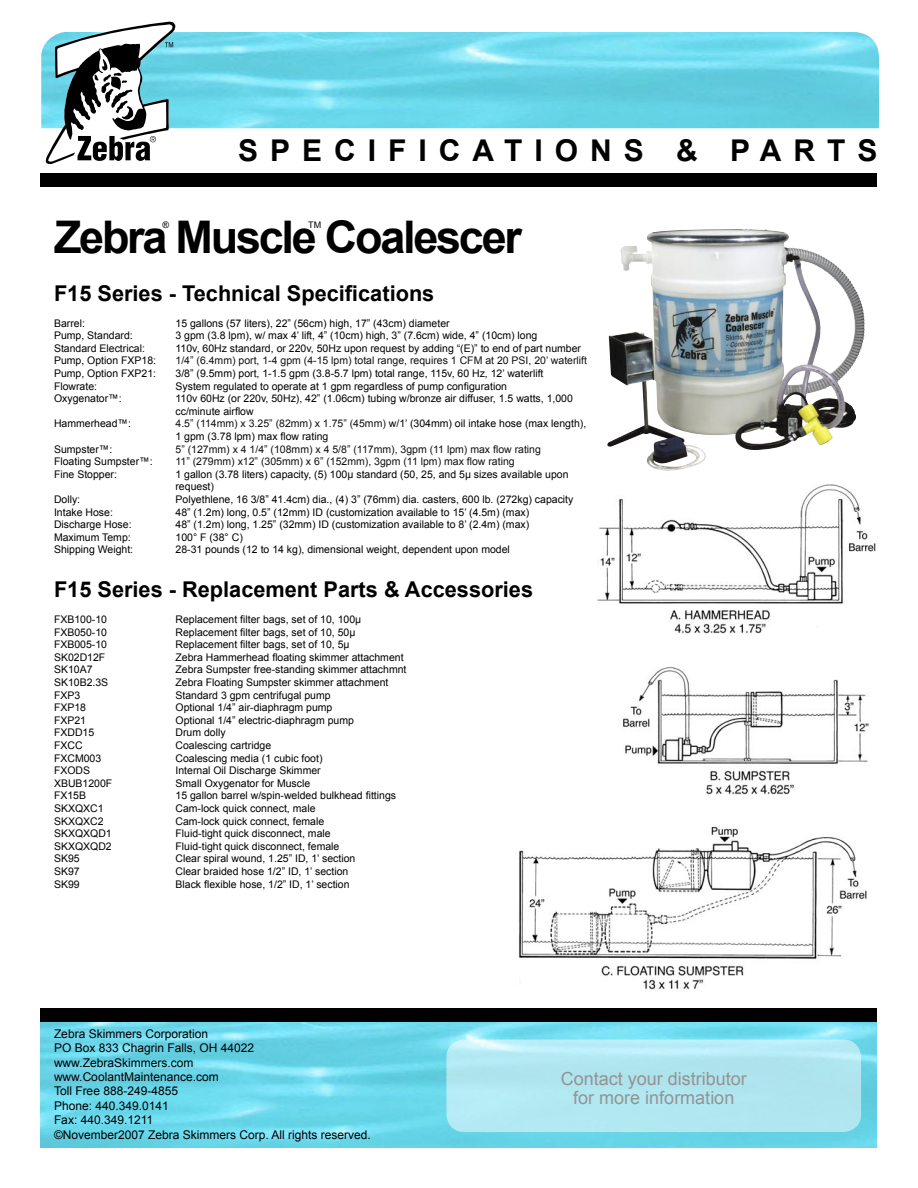
<style>
.page{position:relative;width:918px;height:1188px;background:#fff}
.page>*{position:absolute;margin:0;border:0;box-sizing:border-box;transform-origin:0 0}
.t1{font:700 45px "Arial";letter-spacing:-.05em;color:#000}
.t2{font:700 30px "Arial";letter-spacing:.4em;color:#000}
.subhead1{font:700 21.75px "Arial";color:#000}
.t3{font:18px "Arial";color:#939393}
.t4{font:12px "Arial";color:#000}
.body1_indent{font:10.5px/12.6px "Arial";color:#000}
.body1_indent-2{font:10.5px "Arial";color:#111}
.t5{font:9px "Arial";color:#000}
.s1{color:#111}
</style>
<div class="page">
<img style="left:40px;top:1022px;width:836px;height:126px">
<div style="left:40px;top:173px;width:838px;height:14px;background:#000"></div>
<img style="left:41px;top:32px;width:838px;height:96px">
<div style="left:40px;top:1008px;width:838px;height:14px;background:#000"></div>
<svg style="left:446px;top:1040px;width:415px;height:92px"></svg>
<svg style="left:45px;top:22px;width:131px;height:142px"></svg>
<img style="left:597px;top:484px;width:279px;height:150px">
<img style="left:623px;top:667px;width:246px;height:128px">
<img style="left:518px;top:826px;width:349px;height:164px">
<img style="left:607px;top:229px;width:249px;height:242px">
<p class="t2" style="left:238px;top:134px;width:641px">SPECIFICATIONS &amp; PARTS</p>
<p class="t1" style="left:54px;top:212px;width:469px">Zebra Muscle Coalescer</p>
<p class="t5" style="left:162px;top:220px;width:8px">®</p>
<p class="t5" style="left:308px;top:220px;width:14px">TM</p>
<p class="subhead1" style="left:54px;top:281px;width:382px">F15 Series - Technical Specifications</p>
<p class="body1_indent" style="left:54px;top:317px;width:32px">Barrel:</p>
<p class="body1_indent" style="left:176px;top:317px;width:276px">15 gallons (57 liters), 22” (56cm) high, 17” (43cm) diameter</p>
<p class="body1_indent" style="left:54px;top:329px;width:80px">Pump, Standard:</p>
<p class="body1_indent" style="left:176px;top:329px;width:363px">3 gpm (3.8 lpm), w/ max 4’ lift, 4” (10cm) high, 3” (7.6cm) wide, 4” (10cm) long</p>
<p class="body1_indent" style="left:54px;top:342px;width:93px">Standard Electrical:</p>
<p class="body1_indent" style="left:176px;top:342px;width:407px">110v, 60Hz standard, or 220v, 50Hz upon request by adding “(E)” to end of part number</p>
<p class="body1_indent" style="left:54px;top:354px;width:104px">Pump, Option FXP18:</p>
<p class="body1_indent-2" style="left:176px;top:355px;width:413px">1/4” (6.4mm) port, 1-4 gpm (4-15 lpm) total range, requires 1 CFM at 20 PSI, 20’ waterlift</p>
<p class="body1_indent" style="left:54px;top:367px;width:104px">Pump, Option FXP21:</p>
<p class="body1_indent" style="left:176px;top:367px;width:370px">3/8” (9.5mm) port, 1-1.5 gpm (3.8-5.7 lpm) total range, 115v, 60 Hz, 12’ waterlift</p>
<p class="body1_indent" style="left:54px;top:380px;width:45px">Flowrate:</p>
<p class="body1_indent" style="left:176px;top:380px;width:333px">System regulated to operate at 1 gpm regardless of pump configuration</p>
<p class="body1_indent" style="left:54px;top:392px;width:69px">Oxygenator™:</p>
<p class="body1_indent" style="left:176px;top:392px;width:399px">110v 60Hz (or 220v, 50Hz), 42” (1.06cm) tubing w/bronze air diffuser, 1.5 watts, 1,000 cc/minute airflow</p>
<p class="body1_indent" style="left:54px;top:417px;width:79px">Hammerhead™:</p>
<p class="body1_indent" style="left:176px;top:417px;width:412px"><span class="s1">4.5” (114mm) x 3.25” (82mm) x 1.75” (45mm)</span> w/1’ (304mm) oil intake hose (max length),<br>1 gpm (3.78 lpm) max flow rating</p>
<p class="body1_indent" style="left:54px;top:443px;width:60px">Sumpster™:</p>
<p class="body1_indent-2" style="left:176px;top:443px;width:367px">5” (127mm) x 4 1/4” (108mm) x 4 5/8” (117mm), 3gpm (11 lpm) max flow rating</p>
<p class="body1_indent" style="left:54px;top:455px;width:100px">Floating Sumpster™:</p>
<p class="body1_indent-2" style="left:176px;top:456px;width:341px">11” (279mm) x12” (305mm) x 6” (152mm), 3gpm (11 lpm) max flow rating</p>
<p class="body1_indent" style="left:54px;top:468px;width:65px">Fine Stopper:</p>
<p class="body1_indent" style="left:176px;top:468px;width:395px">1 gallon (3.78 liters) capacity, (5) 100µ standard (50, 25, and 5µ sizes available upon request)</p>
<p class="body1_indent" style="left:54px;top:493px;width:28px">Dolly:</p>
<p class="body1_indent" style="left:176px;top:493px;width:399px">Polyethlene, 16 3/8” 41.4cm) dia., (4) 3” (76mm) dia. casters, 600 lb. (272kg) capacity</p>
<p class="body1_indent" style="left:54px;top:506px;width:60px">Intake Hose:</p>
<p class="body1_indent" style="left:176px;top:506px;width:355px">48” (1.2m) long, 0.5” (12mm) ID (customization available to 15’ (4.5m) (max)</p>
<p class="body1_indent" style="left:54px;top:518px;width:79px">Discharge Hose:</p>
<p class="body1_indent" style="left:176px;top:518px;width:355px">48” (1.2m) long, 1.25” (32mm) ID (customization available to 8’ (2.4m) (max)</p>
<p class="body1_indent" style="left:54px;top:531px;width:78px">Maximum Temp:</p>
<p class="body1_indent" style="left:176px;top:531px;width:69px">100° F (38° C)</p>
<p class="body1_indent" style="left:54px;top:543px;width:81px">Shipping Weight:</p>
<p class="body1_indent" style="left:176px;top:543px;width:336px">28-31 pounds (12 to 14 kg), dimensional weight, dependent upon model</p>
<p class="subhead1" style="left:54px;top:577px;width:481px">F15 Series - Replacement Parts &amp; Accessories</p>
<p class="body1_indent" style="left:54px;top:613px;width:55px">FXB100-10</p>
<p class="body1_indent" style="left:176px;top:613px;width:187px">Replacement filter bags, set of 10, 100µ</p>
<p class="body1_indent" style="left:54px;top:626px;width:55px">FXB050-10</p>
<p class="body1_indent" style="left:176px;top:626px;width:181px">Replacement filter bags, set of 10, 50µ</p>
<p class="body1_indent" style="left:54px;top:638px;width:55px">FXB005-10</p>
<p class="body1_indent" style="left:176px;top:638px;width:176px">Replacement filter bags, set of 10, 5µ</p>
<p class="body1_indent" style="left:54px;top:651px;width:53px">SK02D12F</p>
<p class="body1_indent" style="left:176px;top:651px;width:230px">Zebra Hammerhead floating skimmer attachment</p>
<p class="body1_indent" style="left:54px;top:663px;width:40px">SK10A7</p>
<p class="body1_indent" style="left:176px;top:663px;width:233px">Zebra Sumpster free-standing skimmer attachmnt</p>
<p class="body1_indent" style="left:54px;top:676px;width:56px">SK10B2.3S</p>
<p class="body1_indent" style="left:176px;top:676px;width:214px">Zebra Floating Sumpster skimmer attachment</p>
<p class="body1_indent" style="left:54px;top:689px;width:28px">FXP3</p>
<p class="body1_indent" style="left:176px;top:689px;width:157px">Standard 3 gpm centrifugal pump</p>
<p class="body1_indent" style="left:54px;top:701px;width:34px">FXP18</p>
<p class="body1_indent" style="left:176px;top:701px;width:158px">Optional 1/4” air-diaphragm pump</p>
<p class="body1_indent" style="left:54px;top:714px;width:34px">FXP21</p>
<p class="body1_indent" style="left:176px;top:714px;width:180px">Optional 1/4” electric-diaphragm pump</p>
<p class="body1_indent" style="left:54px;top:726px;width:42px">FXDD15</p>
<p class="body1_indent" style="left:176px;top:726px;width:52px">Drum dolly</p>
<p class="body1_indent" style="left:54px;top:739px;width:30px">FXCC</p>
<p class="body1_indent" style="left:176px;top:739px;width:97px">Coalescing cartridge</p>
<p class="body1_indent" style="left:54px;top:752px;width:49px">FXCM003</p>
<p class="body1_indent" style="left:176px;top:752px;width:149px">Coalescing media (1 cubic foot)</p>
<p class="body1_indent" style="left:54px;top:764px;width:38px">FXODS</p>
<p class="body1_indent" style="left:176px;top:764px;width:147px">Internal Oil Discharge Skimmer</p>
<p class="body1_indent" style="left:54px;top:777px;width:60px">XBUB1200F</p>
<p class="body1_indent" style="left:176px;top:777px;width:136px">Small Oxygenator for Muscle</p>
<p class="body1_indent" style="left:54px;top:789px;width:34px">FX15B</p>
<p class="body1_indent" style="left:176px;top:789px;width:222px">15 gallon barrel w/spin-welded bulkhead fittings</p>
<p class="body1_indent" style="left:54px;top:802px;width:51px">SKXQXC1</p>
<p class="body1_indent" style="left:176px;top:802px;width:142px">Cam-lock quick connect, male</p>
<p class="body1_indent" style="left:54px;top:815px;width:51px">SKXQXC2</p>
<p class="body1_indent" style="left:176px;top:815px;width:150px">Cam-lock quick connect, female</p>
<p class="body1_indent" style="left:54px;top:827px;width:59px">SKXQXQD1</p>
<p class="body1_indent" style="left:176px;top:827px;width:157px">Fluid-tight quick disconnect, male</p>
<p class="body1_indent" style="left:54px;top:840px;width:59px">SKXQXQD2</p>
<p class="body1_indent" style="left:176px;top:840px;width:165px">Fluid-tight quick disconnect, female</p>
<p class="body1_indent" style="left:54px;top:852px;width:27px">SK95</p>
<p class="body1_indent" style="left:176px;top:852px;width:181px">Clear spiral wound, 1.25” ID, 1’ section</p>
<p class="body1_indent" style="left:54px;top:865px;width:27px">SK97</p>
<p class="body1_indent" style="left:176px;top:865px;width:174px">Clear braided hose 1/2” ID, 1’ section</p>
<p class="body1_indent" style="left:54px;top:878px;width:27px">SK99</p>
<p class="body1_indent" style="left:176px;top:878px;width:176px">Black flexible hose, 1/2” ID, 1’ section</p>
<p class="t4" style="left:54px;top:1027px;width:156px">Zebra Skimmers Corporation</p>
<p class="t4" style="left:54px;top:1041px;width:202px">PO Box 833 Chagrin Falls, OH 44022</p>
<p class="t4" style="left:54px;top:1056px;width:141px">www.ZebraSkimmers.com</p>
<p class="t4" style="left:54px;top:1070px;width:166px">www.CoolantMaintenance.com</p>
<p class="t4" style="left:54px;top:1084px;width:126px">Toll Free 888-249-4855</p>
<p class="t4" style="left:54px;top:1099px;width:116px">Phone: 440.349.0141</p>
<p class="t4" style="left:54px;top:1113px;width:101px">Fax: 440.349.1211</p>
<p class="t4" style="left:54px;top:1128px;width:318px">©November2007 Zebra Skimmers Corp. All rights reserved.</p>
<p class="t3" style="left:561px;top:1068px;width:188px">Contact your distributor</p>
<p class="t3" style="left:573px;top:1088px;width:163px">for more information</p>
</div>
